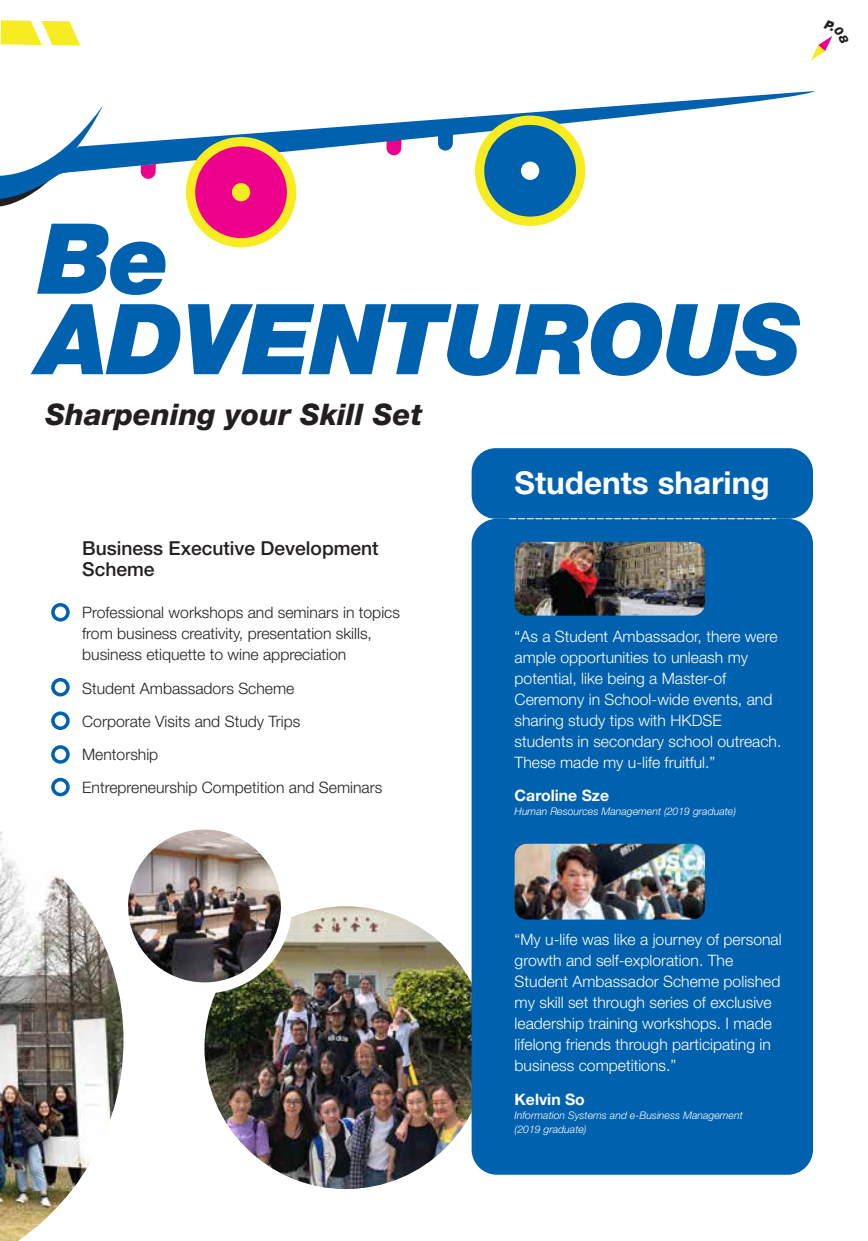
<style>
.page{position:relative;width:868px;height:1241px;background:#fff}
.page>*{position:absolute;margin:0;border:0;box-sizing:border-box;transform-origin:0 0}
.t1{font:italic 900 98px/80.5px "Helvetica Neue LT Std";letter-spacing:-.02em;color:#0061af}
.t2{font:700 31.5px "Helvetica Neue LT Std";color:#fff}
.t3{font:italic 800 29.75px "Helvetica Neue LT Std";color:#231f20}
.t4{font:500 19.25px/21px "Helvetica Neue LT Std";color:#231f20}
.t5{font:300 15.75px/21px "Helvetica Neue LT Std";color:#fff}
.t6{font:300 15.75px/33.2px "Helvetica Neue LT Std";color:#231f20}
.t7{font:700 15.75px "Helvetica Neue LT Std";color:#fff}
.t8{font:italic 300 10.5px/14px "Helvetica Neue LT Std";color:#fff}
</style>
<div class="page">
<img style="left:0;top:831px;width:123px;height:409px">
<img style="left:204px;top:906px;width:283px;height:282px;border-radius:141px">
<div style="left:471px;top:448px;width:342px;height:70px;background:#0061af;border-radius:24px"></div>
<div style="left:471px;top:518px;width:342px;height:656px;background:#0061af;border-radius:25px"></div>
<div style="left:51px;top:603px;width:19px;height:18px;border:4px solid #0061af;border-radius:50%"></div>
<div style="left:51px;top:678px;width:19px;height:18px;border:4px solid #0061af;border-radius:50%"></div>
<div style="left:51px;top:711px;width:19px;height:18px;border:4px solid #0061af;border-radius:50%"></div>
<div style="left:51px;top:745px;width:19px;height:18px;border:4px solid #0061af;border-radius:50%"></div>
<div style="left:51px;top:777px;width:19px;height:19px;border:4px solid #0061af;border-radius:50%"></div>
<svg style="left:1px;top:20px;width:79px;height:26px"></svg>
<svg style="left:103px;top:91px;width:711px;height:82px"></svg>
<svg style="left:185px;top:136px;width:112px;height:112px;fill:#f7ec22"></svg>
<svg style="left:195px;top:146px;width:92px;height:92px"></svg>
<div style="left:474px;top:115px;width:111px;height:111px;background:#f7ec22;border-radius:50%"></div>
<svg style="left:484px;top:125px;width:92px;height:92px"></svg>
<div style="left:232px;top:183px;width:18px;height:18px;background:#f7ec22;border-radius:50%"></div>
<div style="left:521px;top:161px;width:18px;height:19px;background:#fff;border-radius:50%"></div>
<svg style="left:0;top:106px;width:103px;height:101px"></svg>
<img style="left:122px;top:830px;width:164px;height:153px">
<div style="left:117px;top:818px;width:175px;height:175px;border:11px solid #fff;border-radius:50%"></div>
<svg style="left:509px;top:518px;width:267px;height:1px"></svg>
<img style="left:514px;top:541px;width:191px;height:74px">
<img style="left:514px;top:843px;width:191px;height:76px">
<svg style="left:811px;top:36px;width:22px;height:24px"></svg>
<h1 class="t1" style="left:38px;top:217px;width:764px">Be<br>ADVENTUROUS</h1>
<h3 class="t3" style="left:45px;top:396px;width:378px">Sharpening your Skill Set</h3>
<p class="t4" style="left:82px;top:537px;width:298px">Business Executive Development<br>Scheme</p>
<p class="t6" style="left:82px;top:601px;width:319px;line-height:21px">Professional workshops and seminars in topics from business creativity, presentation skills, business etiquette to wine appreciation</p>
<p class="t6" style="left:82px;top:670px;width:301px">Student Ambassadors Scheme<br>Corporate Visits and Study Trips<br>Mentorship<br>Entrepreneurship Competition and Seminars</p>
<h2 class="t2" style="left:514px;top:463px;width:256px">Students sharing</h2>
<p class="t5" style="left:514px;top:626px;width:268px">“As a Student Ambassador, there were ample opportunities to unleash my potential, like being a Master-of Ceremony in School-wide events, and sharing study tips with HKDSE students in secondary school outreach.<br>These made my u-life fruitful.”</p>
<p class="t7" style="left:514px;top:786px;width:96px">Caroline Sze</p>
<p class="t8" style="left:514px;top:804px;width:223px">Human Resources Management (2019 graduate)</p>
<p class="t5" style="left:514px;top:928px;width:268px">“My u-life was like a journey of personal growth and self-exploration. The Student Ambassador Scheme polished my skill set through series of exclusive leadership training workshops. I made lifelong friends through participating in business competitions.”</p>
<p class="t7" style="left:514px;top:1089px;width:72px">Kelvin So</p>
<p class="t8" style="left:514px;top:1107px;width:230px">Information Systems and e-Business Management (2019 graduate)</p>
</div>
